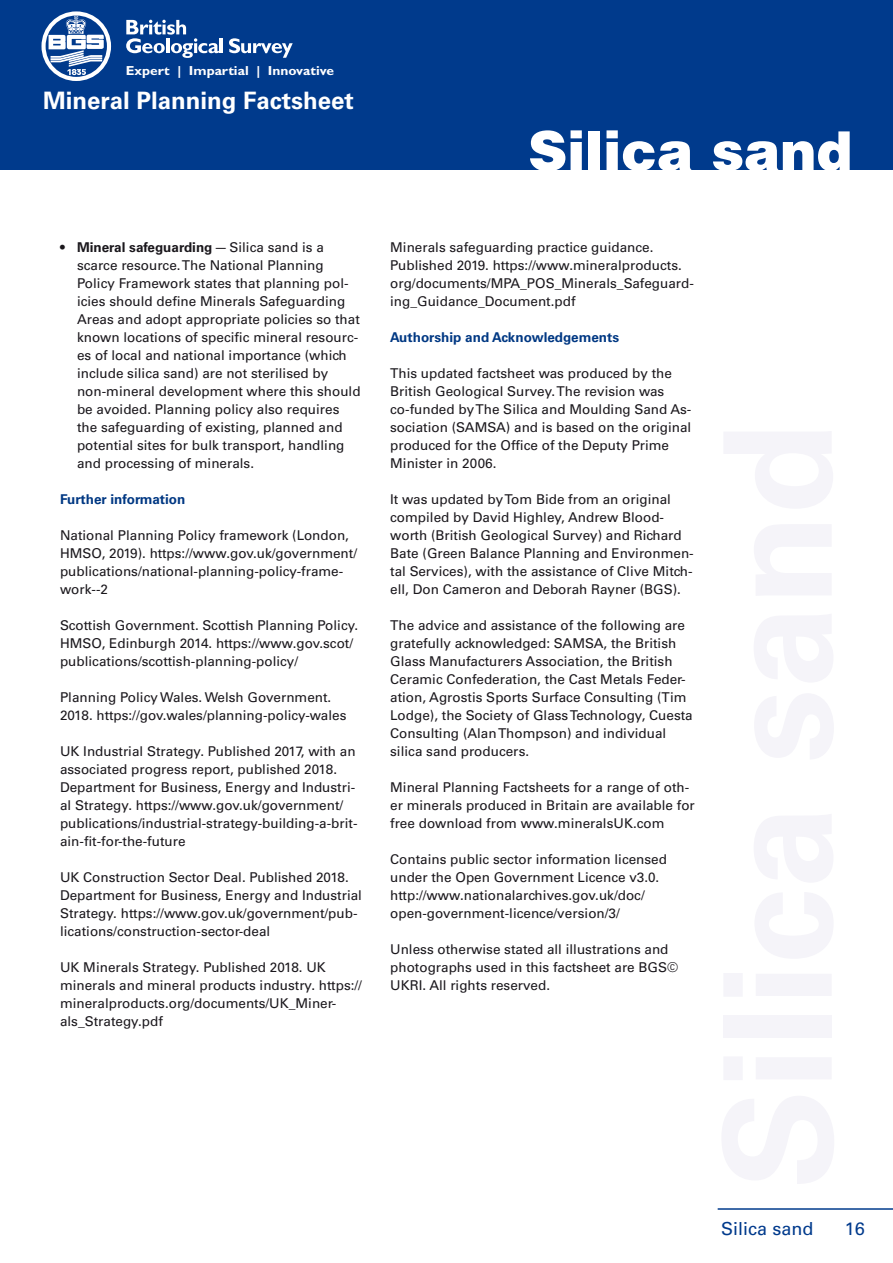
<style>
.page{position:relative;width:893px;height:1263px;background:#fff}
.page>*{position:absolute;margin:0;border:0;box-sizing:border-box;transform-origin:0 0}
.t1{font:900 54px "Helvetica";color:#fff}
.t2{font:700 24px "Univers";color:#fff}
.t3{font:18px "Univers";color:#003a8c}
.t4{font:13.5px/18px "Univers";color:#1a171c}
.t5{font:700 13.5px "Univers";color:#003883}
.t6{font:700 13.05px "Gill Sans";color:#fff;scale:1.05 1}
.s1{font-weight:700}
</style>
<div class="page">
<hr style="left:718px;top:1208px;width:175px;height:2px;background:#003a8c">
<div style="left:0;top:0;width:893px;height:170px;background:#003a8c"></div>
<hr style="left:220px;top:39px;width:3px;height:14px;background:#fff">
<svg style="left:229px;top:38px;width:64px;height:20px"></svg>
<svg style="left:126px;top:20px;width:93px;height:38px"></svg>
<svg style="left:49px;top:16px;width:55px;height:59px"></svg>
<div style="left:42px;top:11px;width:69px;height:70px;border:4px solid #fff;border-radius:50%"></div>
<p class="t6" style="left:126px;top:63px;width:200px">Expert | Impartial | Innovative</p>
<h2 class="t2" style="left:43px;top:86px;width:312px">Mineral Planning Factsheet</h2>
<h1 class="t1" style="left:528px;top:116px;width:325px">Silica sand</h1>
<p class="t4" style="left:77px;top:238px;width:285px;text-indent:-17px"><span class="s1">• Mineral safeguarding</span>—Silica sand is a scarce resource. The National Planning Policy Framework states that planning pol&shy;icies should define Minerals Safeguarding Areas and adopt appropriate policies so that known locations of specific mineral resourc&shy;es of local and national importance (which include silica sand) are not sterilised by non-mineral development where this should be avoided. Planning policy also requires the safeguarding of existing, planned and potential sites for bulk transport, handling and processing of minerals.</p>
<p class="t5" style="left:60px;top:491px;width:127px">Further information</p>
<p class="t4" style="left:60px;top:526px;width:299px">National Planning Policy framework (London, HMSO, 2019). https://www.gov.uk/government/ publications/national-planning-policy-frame&shy;work--2</p>
<p class="t4" style="left:60px;top:616px;width:300px">Scottish Government. Scottish Planning Policy.<br>HMSO, Edinburgh 2014. https://www.gov.scot/ publications/scottish-planning-policy/</p>
<p class="t4" style="left:60px;top:688px;width:288px">Planning Policy Wales. Welsh Government.<br>2018. https://gov.wales/planning-policy-wales</p>
<p class="t4" style="left:60px;top:742px;width:299px">UK Industrial Strategy. Published 2017, with an associated progress report, published 2018.<br>Department for Business, Energy and Industri&shy;al Strategy. https://www.gov.uk/government/ publications/industrial-strategy-building-a-brit&shy;ain-fit-for-the-future</p>
<p class="t4" style="left:60px;top:868px;width:303px">UK Construction Sector Deal. Published 2018.<br>Department for Business, Energy and Industrial Strategy. https://www.gov.uk/government/pub&shy;lications/construction-sector-deal</p>
<p class="t4" style="left:60px;top:958px;width:303px">UK Minerals Strategy. Published 2018. UK minerals and mineral products industry. https:// mineralproducts.org/documents/UK_Miner&shy;als_Strategy.pdf</p>
<p class="t4" style="left:390px;top:238px;width:305px">Minerals safeguarding practice guidance.<br>Published 2019. https://www.mineralproducts. org/documents/MPA_POS_Minerals_Safeguard&shy;ing_Guidance_Document.pdf</p>
<p class="t5" style="left:390px;top:329px;width:230px">Authorship and Acknowledgements</p>
<p class="t4" style="left:390px;top:364px;width:303px">This updated factsheet was produced by the British Geological Survey. The revision was co-funded by The Silica and Moulding Sand As&shy;sociation (SAMSA) and is based on the original produced for the Office of the Deputy Prime Minister in 2006.</p>
<p class="t4" style="left:390px;top:490px;width:305px">It was updated by Tom Bide from an original compiled by David Highley, Andrew Blood&shy;worth (British Geological Survey) and Richard Bate (Green Balance Planning and Environmen&shy;tal Services), with the assistance of Clive Mitch&shy;ell, Don Cameron and Deborah Rayner (BGS).</p>
<p class="t4" style="left:390px;top:616px;width:304px">The advice and assistance of the following are gratefully acknowledged: SAMSA, the British Glass Manufacturers Association, the British Ceramic Confederation, the Cast Metals Feder&shy;ation, Agrostis Sports Surface Consulting (Tim Lodge), the Society of Glass Technology, Cuesta Consulting (Alan Thompson) and individual silica sand producers.</p>
<p class="t4" style="left:390px;top:778px;width:306px">Mineral Planning Factsheets for a range of oth&shy;er minerals produced in Britain are available for free download from www.mineralsUK.com</p>
<p class="t4" style="left:390px;top:850px;width:278px">Contains public sector information licensed under the Open Government Licence v3.0. http://www.nationalarchives.gov.uk/doc/ open-government-licence/version/3/</p>
<p class="t4" style="left:390px;top:940px;width:289px">Unless otherwise stated all illustrations and photographs used in this factsheet are BGS©<br>UKRI. All rights reserved.</p>
<h3 class="t3" style="left:721px;top:1218px;width:94px">Silica sand</h3>
<h3 class="t3" style="left:845px;top:1218px;width:22px">16</h3>
</div>
